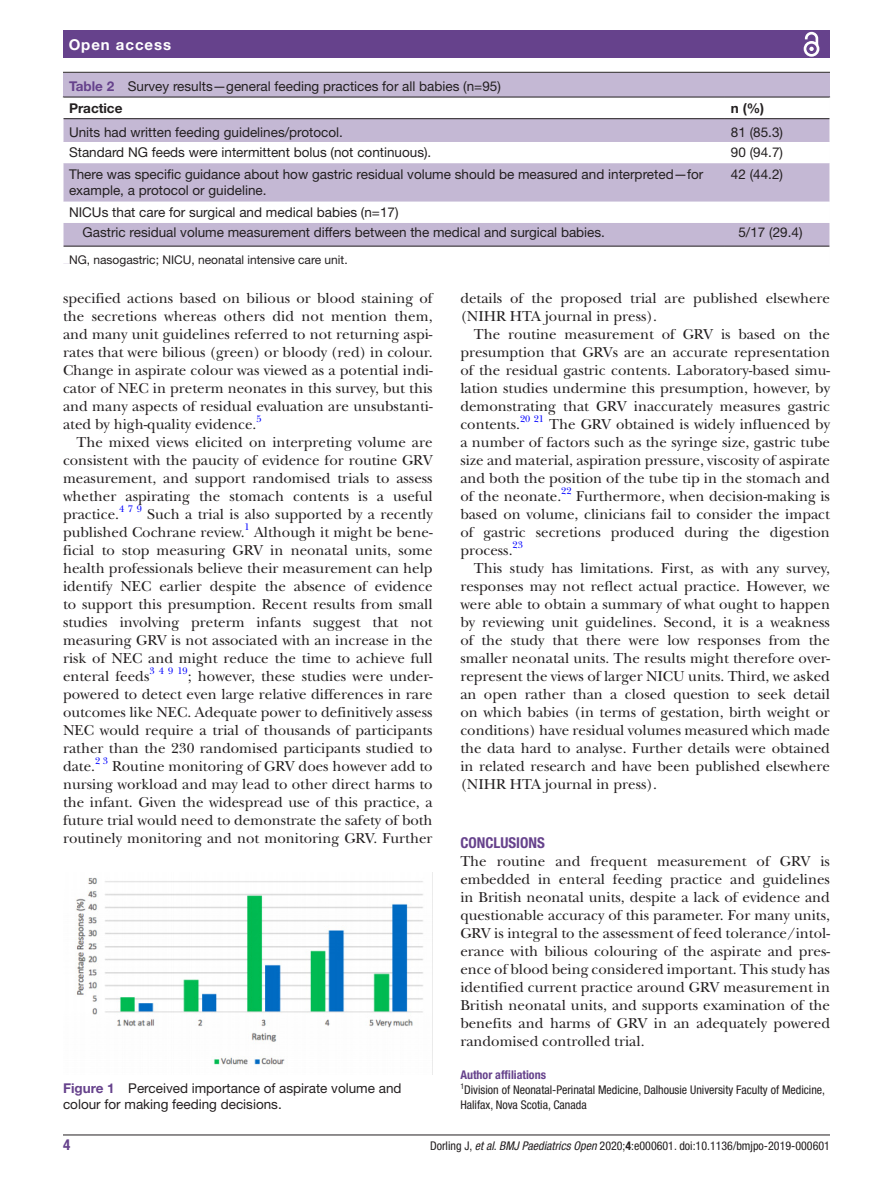
<style>
.page{position:relative;width:893px;height:1191px;background:#fff}
.page>*{position:absolute;margin:0;border:0;box-sizing:border-box;transform-origin:0 0}
.t1{font:15px/18px "New Baskerville";color:#231f20;text-align:justify}
.t2{font:700 condensed 15px "Helvetica Neue LT Std";color:#66428c}
.t3{font:700 15px "Helvetica Neue LT Std";letter-spacing:.065em;color:#fff}
.t4{font:13.5px/22px "Helvetica Neue LT Std";color:#231f20}
.t5{font:700 13.5px "Helvetica Neue LT Std";color:#231f20}
.t6{font:condensed 12px/15px "Helvetica Neue LT Std";color:#231f20}
.t7{font:12px "Helvetica Neue LT Std";color:#231f20}
.t8{font:9.9px "New Baskerville";color:#00f}
.s1{font-weight:700;color:#66428c}
.s2{font-weight:700}
.s3{font-style:italic}
</style>
<div class="page">
<hr style="left:63px;top:1134px;width:767px;height:1px;background:#231f20">
<div style="left:63px;top:31px;width:767px;height:27px;background:#66428c"></div>
<svg style="left:803px;top:31px;width:17px;height:26px"></svg>
<div style="left:63px;top:73px;width:767px;height:191px;background:#c4b8d4"></div>
<hr style="left:63px;top:72px;width:767px;height:1px;background:#231f20">
<div style="left:64px;top:98px;width:766px;height:166px;background:#fff"></div>
<svg style="left:64px;top:119px;width:766px;height:127px"></svg>
<hr style="left:63px;top:97px;width:662px;height:1px;background:#231f20">
<hr style="left:63px;top:118px;width:662px;height:1px;background:#231f20">
<hr style="left:725px;top:97px;width:105px;height:1px;background:#231f20">
<hr style="left:725px;top:118px;width:105px;height:1px;background:#231f20">
<hr style="left:63px;top:246px;width:662px;height:1px;background:#231f20">
<hr style="left:725px;top:246px;width:105px;height:1px;background:#231f20">
<svg style="left:63px;top:97px;width:1px;height:66px"></svg>
<hr style="left:63px;top:163px;width:1px;height:38px;background:#fff">
<svg style="left:63px;top:201px;width:1px;height:63px"></svg>
<hr style="left:69px;top:263px;width:761px;height:1px;background:#fff">
<img style="left:76px;top:872px;width:357px;height:202px">
<p class="t3" style="left:69px;top:35px;width:104px">Open access</p>
<p class="t4" style="left:69px;top:75px;width:433px"><span class="s1">Table 2</span> Survey results—general feeding practices for all babies (n=95)<br><span class="s2">Practice</span></p>
<p class="t5" style="left:731px;top:99px;width:35px">n (%)</p>
<p class="t4" style="left:69px;top:121px;width:276px">Units had written feeding guidelines/protocol.</p>
<p class="t4" style="left:731px;top:121px;width:54px">81 (85.3)</p>
<p class="t4" style="left:69px;top:141px;width:364px">Standard NG feeds were intermittent bolus (not continuous).</p>
<p class="t4" style="left:731px;top:141px;width:54px">90 (94.7)</p>
<p class="t4" style="left:69px;top:166px;width:636px;line-height:16.2px">There was specific guidance about how gastric residual volume should be measured and interpreted—for example, a protocol or guideline.</p>
<p class="t4" style="left:731px;top:163px;width:54px">42 (44.2)</p>
<p class="t4" style="left:82px;top:202px;width:524px;line-height:20.1px;text-indent:-14px">NICUs that care for surgical and medical babies (n=17)<br>Gastric residual volume measurement differs between the medical and surgical babies.</p>
<p class="t4" style="left:738px;top:221px;width:66px">5/17 (29.4)</p>
<p class="t7" style="left:69px;top:252px;width:280px">NG, nasogastric; NICU, neonatal intensive care unit.</p>
<p class="t1" style="left:63px;top:289px;width:371px">specified actions based on bilious or blood staining of the secretions whereas others did not mention them, and many unit guidelines referred to not returning aspi&shy;rates that were bilious (green) or bloody (red) in colour.<br>Change in aspirate colour was viewed as a potential indi&shy;cator of NEC in preterm neonates in this survey, but this and many aspects of residual evaluation are unsubstanti&shy;ated by high-quality evidence.</p>
<p class="t8" style="left:256px;top:413px;width:7px">5</p>
<p class="t1" style="left:63px;top:433px;width:371px;text-indent:14px">The mixed views elicited on interpreting volume are consistent with the paucity of evidence for routine GRV measurement, and support randomised trials to assess whether aspirating the stomach contents is a useful practice.</p>
<p class="t8" style="left:119px;top:503px;width:24px">4 7 9</p>
<p class="t1" style="left:63px;top:505px;width:371px;text-indent:84px">Such a trial is also supported by a recently published Cochrane review.</p>
<p class="t8" style="left:245px;top:521px;width:7px">1</p>
<p class="t1" style="left:63px;top:523px;width:371px;text-indent:191px">Although it might be bene&shy;ficial to stop measuring GRV in neonatal units, some health professionals believe their measurement can help identify NEC earlier despite the absence of evidence to support this presumption. Recent results from small studies involving preterm infants suggest that not measuring GRV is not associated with an increase in the risk of NEC and might reduce the time to achieve full enteral feeds</p>
<p class="t8" style="left:149px;top:665px;width:40px">3 4 9 19</p>
<p class="t1" style="left:63px;top:667px;width:371px;text-indent:125px">; however, these studies were under&shy;powered to detect even large relative differences in rare outcomes like NEC. Adequate power to definitively assess NEC would require a trial of thousands of participants rather than the 230 randomised participants studied to date.</p>
<p class="t8" style="left:95px;top:755px;width:14px">2 3</p>
<p class="t1" style="left:63px;top:757px;width:371px;text-indent:49px">Routine monitoring of GRV does however add to nursing workload and may lead to other direct harms to the infant. Given the widespread use of this practice, a future trial would need to demonstrate the safety of both routinely monitoring and not monitoring GRV. Further</p>
<p class="t4" style="left:63px;top:1079px;width:340px;line-height:16.5px"><span class="s1">Figure 1</span> Perceived importance of aspirate volume and colour for making feeding decisions.</p>
<p class="t1" style="left:460px;top:289px;width:371px">details of the proposed trial are published elsewhere (NIHR HTA journal in press).</p>
<p class="t1" style="left:460px;top:325px;width:371px;text-indent:14px">The routine measurement of GRV is based on the presumption that GRVs are an accurate representation of the residual gastric contents. Laboratory-based simu&shy;lation studies undermine this presumption, however, by demonstrating that GRV inaccurately measures gastric contents.</p>
<p class="t8" style="left:520px;top:413px;width:26px">20 21</p>
<p class="t1" style="left:460px;top:415px;width:371px;text-indent:89px">The GRV obtained is widely influenced by a number of factors such as the syringe size, gastric tube size and material, aspiration pressure, viscosity of aspirate and both the position of the tube tip in the stomach and of the neonate.</p>
<p class="t8" style="left:561px;top:485px;width:12px">22</p>
<p class="t1" style="left:460px;top:487px;width:371px;text-indent:116px">Furthermore, when decision-making is based on volume, clinicians fail to consider the impact of gastric secretions produced during the digestion process.</p>
<p class="t8" style="left:513px;top:539px;width:12px">23</p>
<p class="t1" style="left:460px;top:559px;width:371px;text-indent:14px">This study has limitations. First, as with any survey, responses may not reflect actual practice. However, we were able to obtain a summary of what ought to happen by reviewing unit guidelines. Second, it is a weakness of the study that there were low responses from the smaller neonatal units. The results might therefore over&shy;represent the views of larger NICU units. Third, we asked an open rather than a closed question to seek detail on which babies (in terms of gestation, birth weight or conditions) have residual volumes measured which made the data hard to analyse. Further details were obtained in related research and have been published elsewhere (NIHR HTA journal in press).</p>
<p class="t2" style="left:460px;top:834px;width:86px">CONCLUSIONS</p>
<p class="t1" style="left:460px;top:852px;width:371px">The routine and frequent measurement of GRV is embedded in enteral feeding practice and guidelines in British neonatal units, despite a lack of evidence and questionable accuracy of this parameter. For many units, GRV is integral to the assessment of feed tolerance/intol&shy;erance with bilious colouring of the aspirate and pres&shy;ence of blood being considered important. This study has identified current practice around GRV measurement in British neonatal units, and supports examination of the benefits and harms of GRV in an adequately powered randomised controlled trial.</p>
<p class="t6" style="left:460px;top:1067px;width:366px"><span class="s1">Author affiliations<br></span><sup>1</sup>Division of Neonatal-Perinatal Medicine, Dalhousie University Faculty of Medicine,<br>Halifax, Nova Scotia, Canada</p>
<p class="t2" style="left:63px;top:1135px;width:9px">4</p>
<p class="t6" style="left:430px;top:1137px;width:401px">Dorling J, <span class="s3">et al</span>. <span class="s3">BMJ Paediatrics Open</span> 2020;<span class="s2">4</span>:e000601. doi:10.1136/bmjpo-2019-000601</p>
</div>
